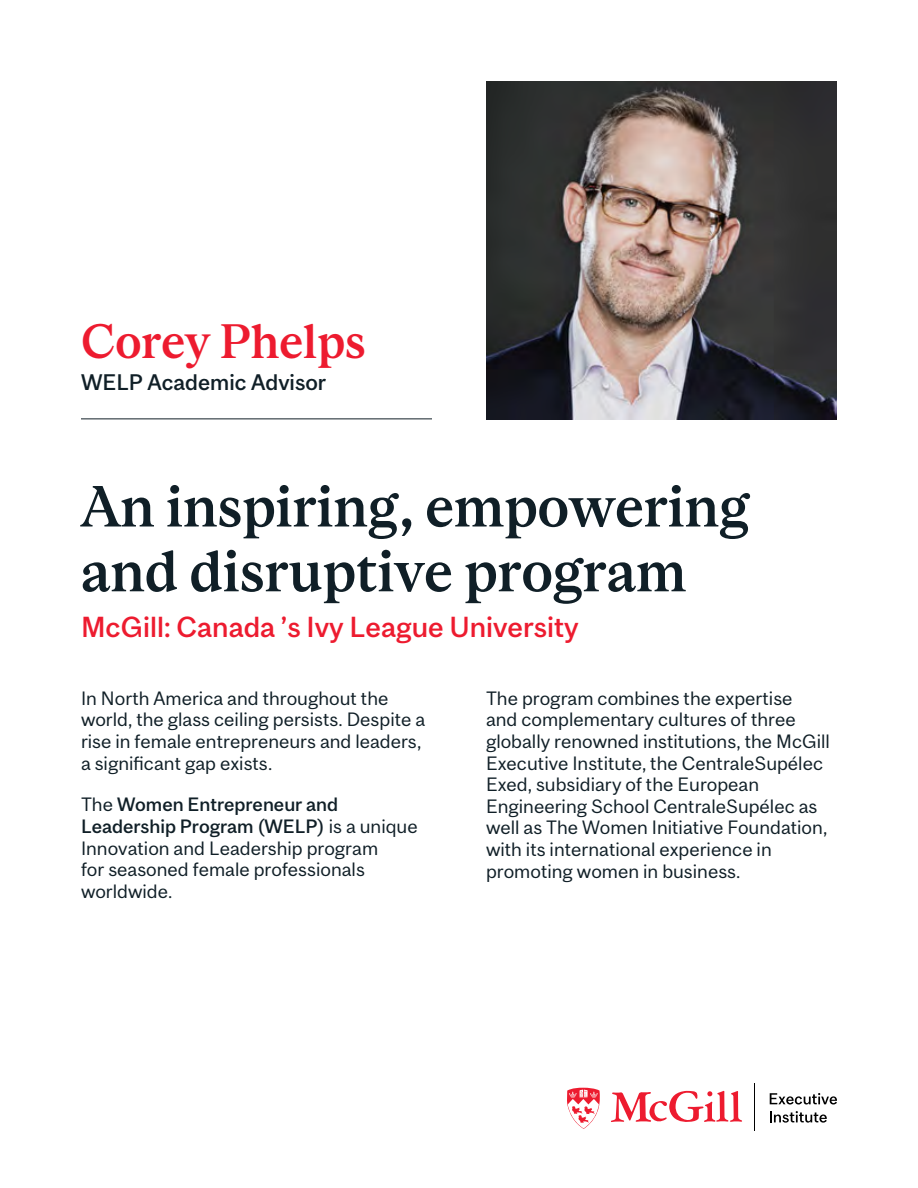
<style>
.page{position:relative;width:918px;height:1188px;background:#fff}
.page>*{position:absolute;margin:0;border:0;box-sizing:border-box;transform-origin:0 0}
.t1{font:500 54px/64.8px "Mc Gill Serif";color:#101f27}
.t2{font:500 45px "Mc Gill Serif";color:#ed1b2f}
.t3{font:500 27px "Mc Gill Sans";color:#ed1b2f}
.t4{font:500 21px "Mc Gill Sans";color:#101f27}
.t5{font:18px/21.6px "Mc Gill Sans";color:#101f27}
.s1{font-weight:500}
</style>
<div class="page">
<hr style="left:754px;top:1083px;width:1px;height:48px;background:#000">
<svg style="left:611px;top:1091px;width:131px;height:31px"></svg>
<svg style="left:567px;top:1088px;width:33px;height:41px"></svg>
<svg style="left:770px;top:1093px;width:67px;height:12px"></svg>
<svg style="left:770px;top:1111px;width:57px;height:12px"></svg>
<img style="left:486px;top:81px;width:351px;height:338px">
<hr style="left:81px;top:418px;width:351px;height:1px;background:#101f27">
<h2 class="t2" style="left:81px;top:312px;width:286px">Corey Phelps</h2>
<p class="t4" style="left:81px;top:369px;width:247px">WELP Academic Advisor</p>
<h1 class="t1" style="left:81px;top:473px;width:669px">An inspiring, empowering and disruptive program</h1>
<h3 class="t3" style="left:81px;top:611px;width:499px">McGill: Canada ’s Ivy League University</h3>
<p class="t5" style="left:81px;top:687px;width:346px">In North America and throughout the world, the glass ceiling persists. Despite a rise in female entrepreneurs and leaders, a significant gap exists.</p>
<p class="t5" style="left:81px;top:794px;width:338px">The <span class="s1">Women Entrepreneur and<br>Leadership Program (WELP)</span> is a unique<br>Innovation and Leadership program<br>for seasoned female professionals worldwide.</p>
<p class="t5" style="left:486px;top:687px;width:346px">The program combines the expertise<br>and complementary cultures of three globally renowned institutions, the McGill Executive Institute, the CentraleSupélec Exed, subsidiary of the European Engineering School CentraleSupélec as well as The Women Initiative Foundation, with its international experience in promoting women in business.</p>
</div>
